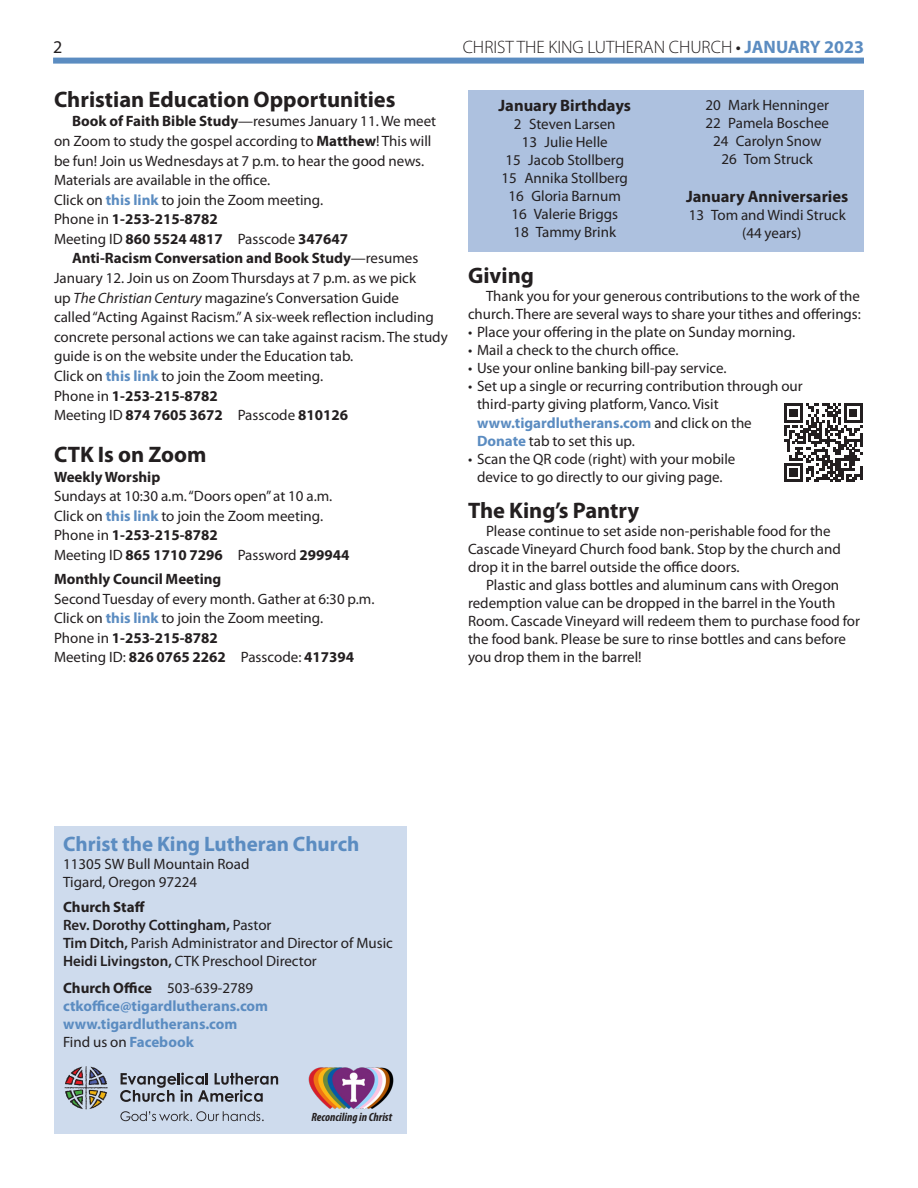
<style>
.page{position:relative;width:918px;height:1188px;background:#fff}
.page>*{position:absolute;margin:0;border:0;box-sizing:border-box;transform-origin:0 0}
.head{font:700 22.5px "Myriad Pro";color:#231f20}
.regular_-_no_indent{font:700 22.5px "Myriad Pro";color:#231f20}
.regular_-_no_indent-2{font:700 21px "Myriad Pro";color:#5b8cc1}
.regular{font:300 18px "Myriad Pro";color:#231f20}
.regular-2{font:18px "Myriad Pro";color:#231f20}
.regular_-_no_indent-3{font:700 16.5px "Myriad Pro";color:#231f20}
.head-2{font:700 16.5px "Myriad Pro";color:#231f20}
.regular-3{font:15px/18px "Myriad Pro";color:#231f20}
.regular_-_no_indent-4{font:15px "Myriad Pro";color:#231f20}
.bullets{font:15px/18px "Myriad Pro";color:#231f20;text-align:center}
.regular_-_no_indent-5{font:700 15px "Myriad Pro";color:#231f20}
.regular_-_no_indent-6{font:700 15px "Myriad Pro";color:#5b8cc1}
.regular_-_no_indent-7{font:600 15px "Myriad Pro";color:#231f20}
.t1{font:italic 700 condensed 12px "Myriad Pro";color:#231f20}
.s1{font-weight:400}
.s2{font-weight:700;color:#5b8cc1}
.s3{font-weight:700}
.s4{font-style:italic}
.s5{font-weight:600}
</style>
<div class="page">
<div style="left:53px;top:58px;width:811px;height:6px;background:#5b8cc1"></div>
<svg style="left:784px;top:403px;width:79px;height:79px"></svg>
<div style="left:468px;top:90px;width:396px;height:161px;background:#adc1df"></div>
<div style="left:54px;top:826px;width:353px;height:308px;background:#cedbed"></div>
<svg style="left:64px;top:1066px;width:44px;height:43px"></svg>
<svg style="left:120px;top:1073px;width:158px;height:29px"></svg>
<svg style="left:120px;top:1111px;width:144px;height:10px"></svg>
<img style="left:308px;top:1067px;width:86px;height:42px">
<p class="regular-2" style="left:53px;top:36px;width:11px">2</p>
<p class="regular" style="left:463px;top:36px;width:403px">CHRIST THE KING LUTHERAN CHURCH <span class="s1">•</span> <span class="s2">JANUARY 2023</span></p>
<p class="head" style="left:54px;top:85px;width:343px">Christian Education Opportunities</p>
<p class="regular-3" style="left:54px;top:111px;width:384px;line-height:19.6px;text-indent:18px"><span class="s3">Book of Faith Bible Study</span>—resumes January 11. We meet on Zoom to study the gospel according to <span class="s3">Matthew</span>! This will be fun! Join us Wednesdays at 7 p.m. to hear the good news.<br>Materials are available in the office.</p>
<p class="regular_-_no_indent-4" style="left:54px;top:190px;width:271px">Click on <span class="s2">this link</span> to join the Zoom meeting.</p>
<p class="regular_-_no_indent-5" style="left:54px;top:209px;width:165px"><span class="s1">Phone in</span> 1-253-215-8782</p>
<p class="regular_-_no_indent-4" style="left:54px;top:230px;width:296px">Meeting ID <span class="s3">860 5524 4817</span> Passcode <span class="s3">347647</span></p>
<p class="regular-3" style="left:54px;top:248px;width:395px;line-height:19.5px;text-indent:18px"><span class="s3">Anti-Racism Conversation and Book Study</span>—resumes January 12. Join us on Zoom Thursdays at 7 p.m. as we pick<br>up <span class="s4">The Christian Century</span> magazine’s Conversation Guide<br>called “Acting Against Racism.” A six-week reflection including concrete personal actions we can take against racism. The study guide is on the website under the Education tab.</p>
<p class="regular_-_no_indent-4" style="left:54px;top:367px;width:271px">Click on <span class="s2">this link</span> to join the Zoom meeting.</p>
<p class="regular_-_no_indent-5" style="left:54px;top:386px;width:165px"><span class="s1">Phone in</span> 1-253-215-8782</p>
<p class="regular_-_no_indent-4" style="left:54px;top:406px;width:296px">Meeting ID <span class="s3">874 7605 3672</span> Passcode <span class="s3">810126</span></p>
<p class="head" style="left:54px;top:440px;width:154px">CTK Is on Zoom</p>
<p class="regular_-_no_indent-5" style="left:54px;top:467px;width:108px">Weekly Worship</p>
<p class="regular_-_no_indent-4" style="left:54px;top:487px;width:280px">Sundays at 10:30 a.m. “Doors open” at 10 a.m.</p>
<p class="regular_-_no_indent-4" style="left:54px;top:507px;width:271px">Click on <span class="s2">this link</span> to join the Zoom meeting.</p>
<p class="regular_-_no_indent-5" style="left:54px;top:526px;width:165px"><span class="s1">Phone in</span> 1-253-215-8782</p>
<p class="regular_-_no_indent-4" style="left:54px;top:546px;width:297px">Meeting ID <span class="s3">865 1710 7296</span> Password <span class="s3">299944</span></p>
<p class="regular_-_no_indent-5" style="left:54px;top:569px;width:169px">Monthly Council Meeting</p>
<p class="regular_-_no_indent-4" style="left:54px;top:589px;width:322px">Second Tuesday of every month. Gather at 6:30 p.m.</p>
<p class="regular_-_no_indent-4" style="left:54px;top:609px;width:271px">Click on <span class="s2">this link</span> to join the Zoom meeting.</p>
<p class="regular_-_no_indent-5" style="left:54px;top:628px;width:165px"><span class="s1">Phone in</span> 1-253-215-8782</p>
<p class="regular_-_no_indent-4" style="left:54px;top:648px;width:302px">Meeting ID: <span class="s3">826 0765 2262</span> Passcode: <span class="s3">417394</span></p>
<p class="head-2" style="left:499px;top:95px;width:134px">January Birthdays</p>
<p class="regular_-_no_indent-4" style="left:514px;top:115px;width:103px">2 Steven Larsen</p>
<p class="regular_-_no_indent-4" style="left:522px;top:133px;width:88px">13 Julie Helle</p>
<p class="regular_-_no_indent-4" style="left:505px;top:151px;width:120px">15 Jacob Stollberg</p>
<p class="regular_-_no_indent-4" style="left:502px;top:169px;width:128px">15 Annika Stollberg</p>
<p class="regular_-_no_indent-4" style="left:509px;top:187px;width:114px">16 Gloria Barnum</p>
<p class="regular_-_no_indent-4" style="left:511px;top:205px;width:108px">16 Valerie Briggs</p>
<p class="regular_-_no_indent-4" style="left:513px;top:223px;width:104px">18 Tammy Brink</p>
<p class="regular_-_no_indent-4" style="left:705px;top:96px;width:125px">20 Mark Henninger</p>
<p class="regular_-_no_indent-4" style="left:705px;top:114px;width:125px">22 Pamela Boschee</p>
<p class="regular_-_no_indent-4" style="left:713px;top:132px;width:110px">24 Carolyn Snow</p>
<p class="regular_-_no_indent-4" style="left:721px;top:150px;width:93px">26 Tom Struck</p>
<p class="regular_-_no_indent-3" style="left:686px;top:186px;width:164px">January Anniversaries</p>
<p class="bullets" style="left:689px;top:206px;width:158px">13 Tom and Windi Struck (44 years)</p>
<p class="regular_-_no_indent" style="left:468px;top:261px;width:68px">Giving</p>
<p class="regular-3" style="left:468px;top:287px;width:394px;text-align:right">Thank you for your generous contributions to the work of the church. There are several ways to share your tithes and offerings:</p>
<p class="bullets" style="left:468px;top:323px;width:329px">• Place your offering in the plate on Sunday morning.</p>
<p class="bullets" style="left:468px;top:341px;width:212px">• Mail a check to the church office.</p>
<p class="bullets" style="left:468px;top:359px;width:260px">• Use your online banking bill-pay service.</p>
<p class="bullets" style="left:477px;top:377px;width:327px;text-align:left;text-indent:-9px">• Set up a single or recurring contribution through our third-party giving platform, Vanco. Visit <span class="s2">www.tigardlutherans.com</span> and click on the <span class="s2">Donate</span> tab to set this up.</p>
<p class="bullets" style="left:468px;top:449px;width:269px">• Scan the QR code (right) with your mobile device to go directly to our giving page.</p>
<p class="head" style="left:468px;top:496px;width:173px">The King’s Pantry</p>
<p class="regular-3" style="left:468px;top:522px;width:374px;text-indent:18px">Please continue to set aside non-perishable food for the<br>Cascade Vineyard Church food bank. Stop by the church and drop it in the barrel outside the office doors.</p>
<p class="regular-3" style="left:468px;top:576px;width:394px;text-indent:18px">Plastic and glass bottles and aluminum cans with Oregon redemption value can be dropped in the barrel in the Youth Room. Cascade Vineyard will redeem them to purchase food for the food bank. Please be sure to rinse bottles and cans before you drop them in the barrel!</p>
<p class="regular_-_no_indent-2" style="left:63px;top:830px;width:298px">Christ the King Lutheran Church</p>
<p class="regular_-_no_indent-4" style="left:63px;top:855px;width:188px">11305 SW Bull Mountain Road</p>
<p class="regular_-_no_indent-4" style="left:63px;top:873px;width:136px">Tigard, Oregon 97224</p>
<p class="regular_-_no_indent-5" style="left:63px;top:898px;width:83px">Church Staff</p>
<p class="regular_-_no_indent-7" style="left:63px;top:916px;width:210px">Rev. Dorothy Cottingham, <span class="s1">Pastor</span></p>
<p class="regular_-_no_indent-4" style="left:63px;top:934px;width:331px"><span class="s5">Tim Ditch,</span> Parish Administrator and Director of Music</p>
<p class="regular_-_no_indent-4" style="left:63px;top:952px;width:255px"><span class="s5">Heidi Livingston,</span> CTK Preschool Director</p>
<p class="regular_-_no_indent-5" style="left:63px;top:979px;width:192px">Church Office <span class="s1">503-639-2789</span></p>
<p class="regular_-_no_indent-6" style="left:63px;top:997px;width:207px">ctkoffice@tigardlutherans.com</p>
<p class="regular_-_no_indent-6" style="left:63px;top:1015px;width:176px">www.tigardlutherans.com</p>
<p class="regular_-_no_indent-4" style="left:63px;top:1033px;width:132px">Find us on <span class="s2">Facebook</span></p>
<p class="t1" style="left:311px;top:1110px;width:82px">Reconciling in Christ</p>
</div>
